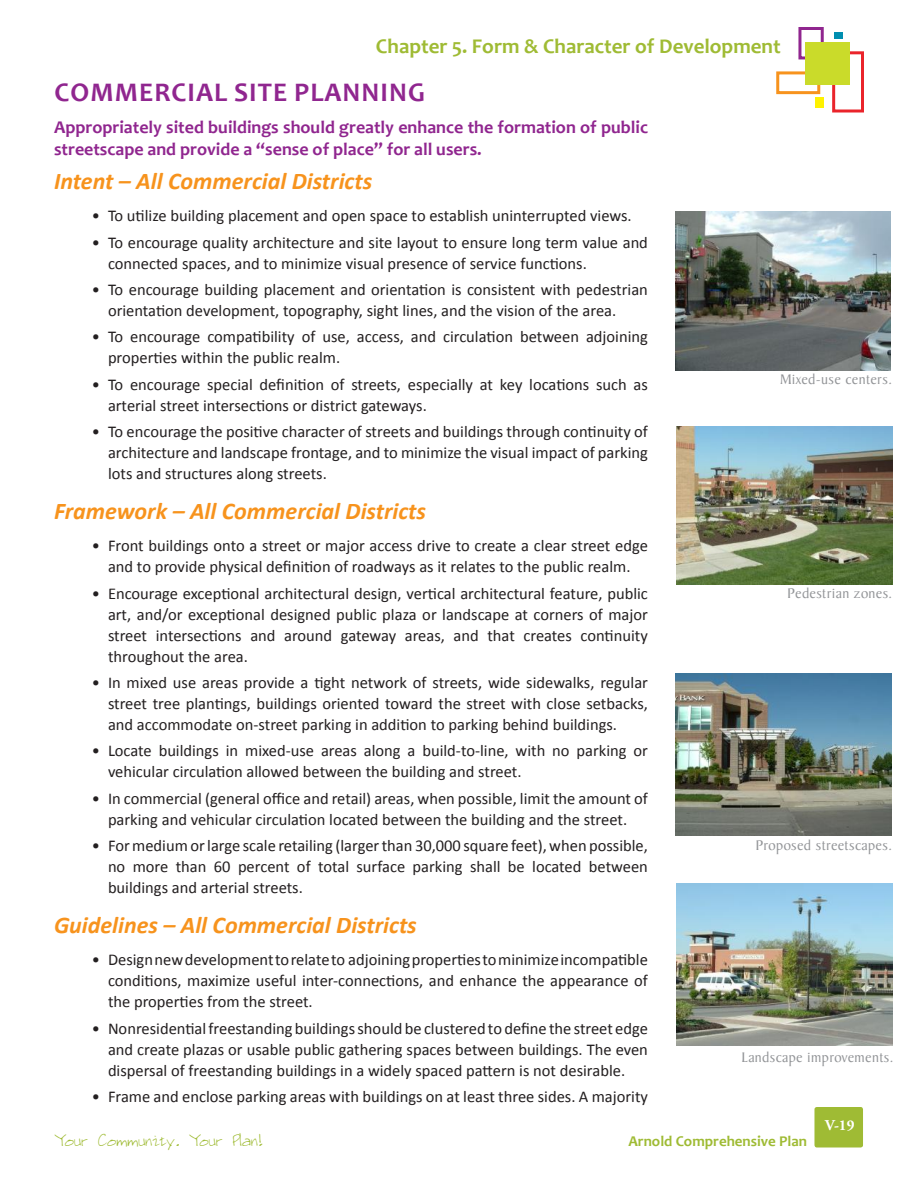
<style>
.page{position:relative;width:918px;height:1188px;background:#fff}
.page>*{position:absolute;margin:0;border:0;box-sizing:border-box;transform-origin:0 0}
.t1{font:700 27px "Candara";letter-spacing:.04em;color:#90268f}
.t2{font:italic 700 24px "Calibri";color:#f7931d}
.t3{font:700 21px "Candara";color:#9fbb34}
.t4{font:700 18px/21.6px "Candara";color:#90268f}
.t5{font:16.5px/21px "Calibri";color:#231f20;text-align:justify}
.t6{font:italic 600 16.05px "Avant Garde";color:#fff}
.t7{font:15px "Baker Signet";letter-spacing:.025em;color:#939598}
.t8{font:15px "Designer 1";color:#9fbb34}
.t9{font:700 15px "Candara";color:#9fbb34}
.t10{font:700 15px "Adobe Garamond Pro";color:#fff}
</style>
<div class="page">
<div style="left:798px;top:27px;width:26px;height:32px;border:3px solid #90268f"></div>
<div style="left:776px;top:71px;width:44px;height:23px;border:3px solid #f7931d"></div>
<div style="left:832px;top:51px;width:32px;height:62px;border:3px solid #ea242b"></div>
<div style="left:805px;top:42px;width:44px;height:42px;background:#cadb2a"></div>
<div style="left:834px;top:32px;width:9px;height:7px;background:#008eb0"></div>
<div style="left:816px;top:97px;width:8px;height:11px;background:#fff200"></div>
<div style="left:814px;top:1107px;width:49px;height:41px;background:#9fbb34;border-radius:2px"></div>
<img style="left:675px;top:212px;width:216px;height:158px">
<img style="left:676px;top:426px;width:216px;height:159px">
<img style="left:675px;top:674px;width:216px;height:161px">
<img style="left:676px;top:884px;width:216px;height:162px">
<p class="t3" style="left:376px;top:33px;width:406px">Chapter 5. Form &amp; Character of Development</p>
<h1 class="t1" style="left:55px;top:76px;width:370px">Commercial Site Planning</h1>
<p class="t4" style="left:54px;top:116px;width:596px">Appropriately sited buildings should greatly enhance the formation of public streetscape and provide a “sense of place” for all users.</p>
<h2 class="t2" style="left:54px;top:167px;width:320px">Intent – All Commercial Districts</h2>
<p class="t5" style="left:92px;top:204px;width:541px">• To utilize building placement and open space to establish uninterrupted views.</p>
<p class="t5" style="left:108px;top:231px;width:541px;text-indent:-16px">• To encourage quality architecture and site layout to ensure long term value and connected spaces, and to minimize visual presence of service functions.</p>
<p class="t5" style="left:108px;top:278px;width:541px;text-indent:-16px">• To encourage building placement and orientation is consistent with pedestrian orientation development, topography, sight lines, and the vision of the area.</p>
<p class="t5" style="left:108px;top:326px;width:541px;text-indent:-16px">• To encourage compatibility of use, access, and circulation between adjoining properties within the public realm.</p>
<p class="t5" style="left:108px;top:373px;width:542px;text-indent:-16px">• To encourage special definition of streets, especially at key locations such as arterial street intersections or district gateways.</p>
<p class="t5" style="left:108px;top:420px;width:541px;text-indent:-16px">• To encourage the positive character of streets and buildings through continuity of architecture and landscape frontage, and to minimize the visual impact of parking lots and structures along streets.</p>
<h2 class="t2" style="left:54px;top:497px;width:374px">Framework – All Commercial Districts</h2>
<p class="t5" style="left:92px;top:534px;width:558px;text-align:center">• Front buildings onto a street or major access drive to create a clear street edge and to provide physical definition of roadways as it relates to the public realm.</p>
<p class="t5" style="left:108px;top:582px;width:541px;text-indent:-16px">• Encourage exceptional architectural design, vertical architectural feature, public art, and/or exceptional designed public plaza or landscape at corners of major street intersections and around gateway areas, and that creates continuity throughout the area.</p>
<p class="t5" style="left:108px;top:671px;width:541px;text-indent:-16px">• In mixed use areas provide a tight network of streets, wide sidewalks, regular street tree plantings, buildings oriented toward the street with close setbacks, and accommodate on-street parking in addition to parking behind buildings.</p>
<p class="t5" style="left:108px;top:740px;width:541px;text-indent:-16px">• Locate buildings in mixed-use areas along a build-to-line, with no parking or vehicular circulation allowed between the building and street.</p>
<p class="t5" style="left:92px;top:787px;width:558px;text-align:center">• In commercial (general office and retail) areas, when possible, limit the amount of parking and vehicular circulation located between the building and the street.</p>
<p class="t5" style="left:108px;top:834px;width:541px;text-indent:-16px">• For medium or large scale retailing (larger than 30,000 square feet), when possible, no more than 60 percent of total surface parking shall be located between buildings and arterial streets.</p>
<h2 class="t2" style="left:54px;top:911px;width:364px">Guidelines – All Commercial Districts</h2>
<p class="t5" style="left:108px;top:948px;width:541px;text-indent:-16px">• Design new development to relate to adjoining properties to minimize incompatible conditions, maximize useful inter-connections, and enhance the appearance of the properties from the street.</p>
<p class="t5" style="left:108px;top:1017px;width:541px;text-indent:-16px">• Nonresidential freestanding buildings should be clustered to define the street edge and create plazas or usable public gathering spaces between buildings. The even dispersal of freestanding buildings in a widely spaced pattern is not desirable.</p>
<p class="t5" style="left:92px;top:1085px;width:558px">• Frame and enclose parking areas with buildings on at least three sides. A majority</p>
<p class="t7" style="left:780px;top:371px;width:114px">Mixed-use centers.</p>
<p class="t7" style="left:788px;top:585px;width:106px">Pedestrian zones.</p>
<p class="t7" style="left:756px;top:837px;width:138px">Proposed streetscapes.</p>
<p class="t7" style="left:742px;top:1049px;width:154px">Landscape improvements.</p>
<p class="t6" style="left:817px;top:1110px;width:37px">V-19</p>
<p class="t6" style="left:835px;top:1111px;width:37px">V-19</p>
<p class="t10" style="left:825px;top:1117px;width:31px">V-19</p>
<p class="t8" style="left:54px;top:1131px;width:210px">Your Community. Your Plan!</p>
<p class="t9" style="left:628px;top:1133px;width:180px">Arnold Comprehensive Plan</p>
</div>
